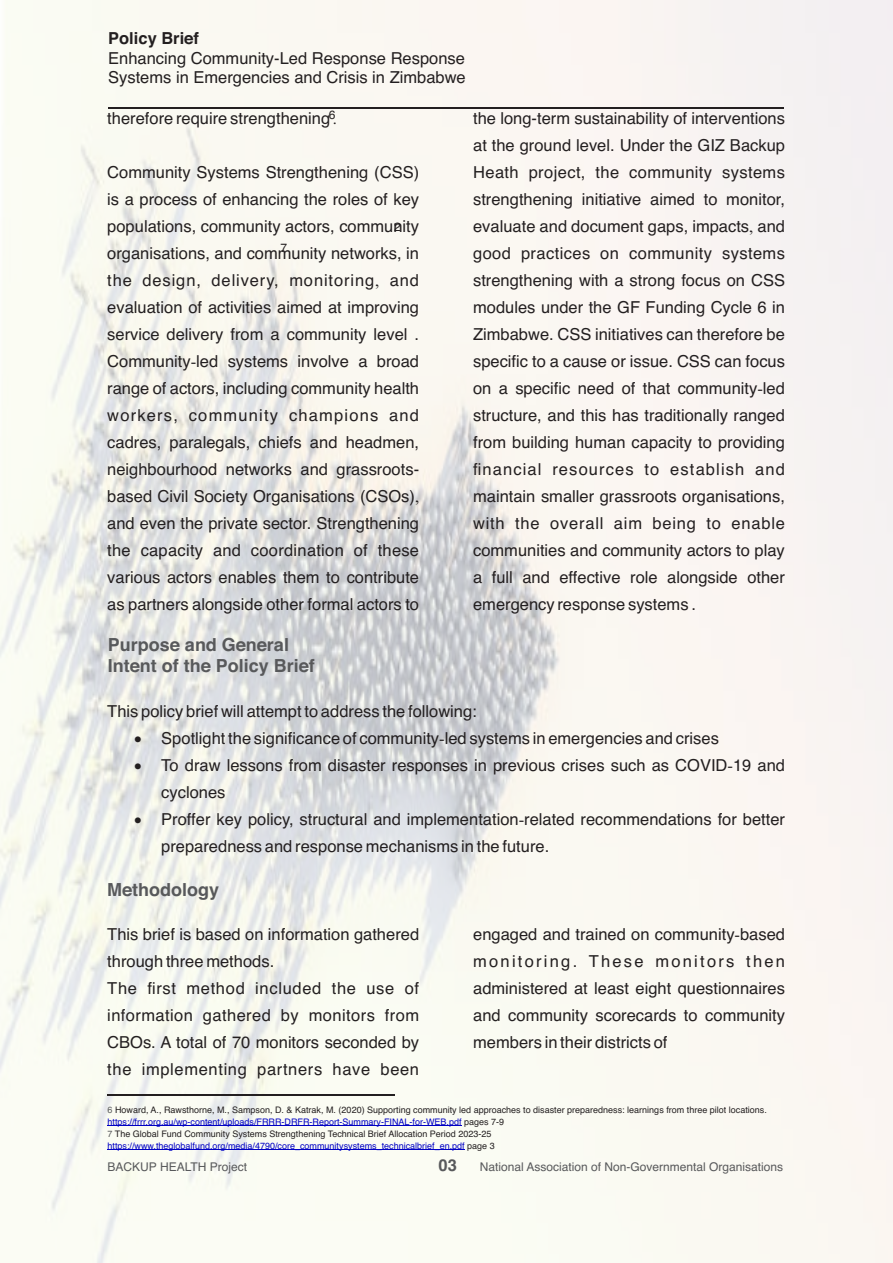
<style>
.page{position:relative;width:893px;height:1263px;background:#fff}
.page>*{position:absolute;margin:0;border:0;box-sizing:border-box;transform-origin:0 0}
.t1{font:700 18px/21.5px "Helvetica";color:#58595b}
.t2{font:16.5px/27px "Helvetica";color:#231f20;text-align:justify}
.t3{font:16.5px/27px "Helvetica";letter-spacing:.025em;color:#231f20}
.t4{font:700 16.5px "Helvetica";color:#231f20}
.t5{font:700 16.5px "Helvetica";color:#58595b}
.t6{font:12px "Helvetica";color:#58595b}
.t7{font:12px "Helvetica";color:#231f20}
.t8{font:9px/12px "Helvetica";color:#231f20}
.s1{font-family:"Times New Roman"}
.s2{color:#58595b}
.s3{color:#0000c4}
</style>
<div class="page">
<img style="left:0;top:0;width:893px;height:1263px">
<hr style="left:108px;top:107px;width:676px;height:1px;background:#231f20">
<hr style="left:108px;top:1125px;width:354px;height:1px;background:#0000c4">
<hr style="left:108px;top:1149px;width:357px;height:1px;background:#0000c4">
<hr style="left:108px;top:1095px;width:287px;height:1px;background:#231f20">
<p class="t4" style="left:108px;top:32px;width:92px">Policy Brief</p>
<p class="t2" style="left:108px;top:49px;width:359px;line-height:19.4px">Enhancing Community-Led Response Response<br>Systems in Emergencies and Crisis in Zimbabwe</p>
<p class="t7" style="left:329px;top:110px;width:8px">6</p>
<p class="t2" style="left:107px;top:106px;width:231px">therefore require strengthening <span class="s1">.</span></p>
<p class="t2" style="left:107px;top:160px;width:313px">Community Systems Strengthening (CSS) is a process of enhancing the roles of key populations, community actors, community organisations, and community networks, in the design, delivery, monitoring<span class="s1">,</span> and evaluation of activities aimed at improving service delivery from a community level .<br>Community<span class="s1">-</span>led systems involve a broad range of actors, including community health workers, community champions and cadres, paralegals, chiefs and headmen, neighbourhood networks and grassroots&shy;based Civil Society Organisations (CSOs)<span class="s1">, </span>and even the private sector. Strengthening the capacity and coordination of these various actors enables them to contribute as partners alongside other formal actors to</p>
<p class="t7" style="left:394px;top:222px;width:8px">2</p>
<p class="t7" style="left:281px;top:243px;width:8px">7</p>
<p class="t2" style="left:473px;top:106px;width:313px">the long-term sustainability of interventions at the ground level. Under the GIZ Backup Heath project, the community systems strengthening initiative aimed to monitor, evaluate and document gaps, impacts<span class="s1">,</span> and good practices on community systems strengthening with a strong focus on CSS modules under the GF Funding Cycle 6 in Zimbabwe. CSS initiatives can therefore be specific to a cause or issue. CSS can focus on a specific need of that community<span class="s1">-</span>led structure, and this has traditionally ranged from building human capacity to providing financial resources to establish and maintain smaller grassroots organisations, with the overall aim being to enable communities and community actors to play a full and effective role alongside other emergency response systems .</p>
<p class="t1" style="left:108px;top:635px;width:209px">Purpose and General<br>Intent of the Policy Brief</p>
<p class="t2" style="left:107px;top:698px;width:371px">This policy brief will attempt to address the following:</p>
<p class="t2" style="left:134px;top:725px;width:586px">• Spotlight the significance of community<span class="s1">-</span>led systems in emergencies and crises</p>
<p class="t2" style="left:161px;top:752px;width:625px;text-indent:-27px">• To draw lessons from disaster responses in previous crises such as COVID<span class="s1">-</span>19 and cyclones</p>
<p class="t2" style="left:161px;top:806px;width:625px;text-indent:-27px">• Proffer key policy, structural and implementation<span class="s1">-</span>related recommendations for better preparedness and response mechanisms in the future.</p>
<p class="t1" style="left:107px;top:880px;width:113px">Methodology</p>
<p class="t3" style="left:107px;top:921px;width:313px">This brief is based on information gathered through three methods.<br>The first method included the use of information gathered by monitors from CBOs. A total of 70 monitors seconded by the implementing partners have been</p>
<p class="t2" style="left:473px;top:921px;width:313px">engaged and trained on community<span class="s1">-</span>based monitoring. These monitors then administered at least eight questionnaires and community scorecards to community members in their districts of</p>
<p class="t8" style="left:108px;top:1104px;width:661px"><span class="s2">6</span> Howard, A., Rawsthorne, M., Sampson, D. &amp; Katrak, M. (2020) Supporting community led approaches to disaster preparedness: learnings from three pilot locations. <span class="s3">https://frrr.org.au/wp-content/uploads/FRRR-DRFR-Report-Summary-FINAL-for-WEB.pdf</span> pages 7-9<br><span class="s2">7</span> The Global Fund Community Systems Strengthening Technical Brief Allocation Period 2023-25 <span class="s3">https://www.theglobalfund.org/media/4790/core_communitysystems_technicalbrief_en.pdf</span> page 3</p>
<p class="t6" style="left:108px;top:1162px;width:141px">BACKUP HEALTH Project</p>
<p class="t5" style="left:438px;top:1158px;width:20px">03</p>
<p class="t6" style="left:480px;top:1162px;width:305px">National Association of Non-Governmental Organisations</p>
</div>
